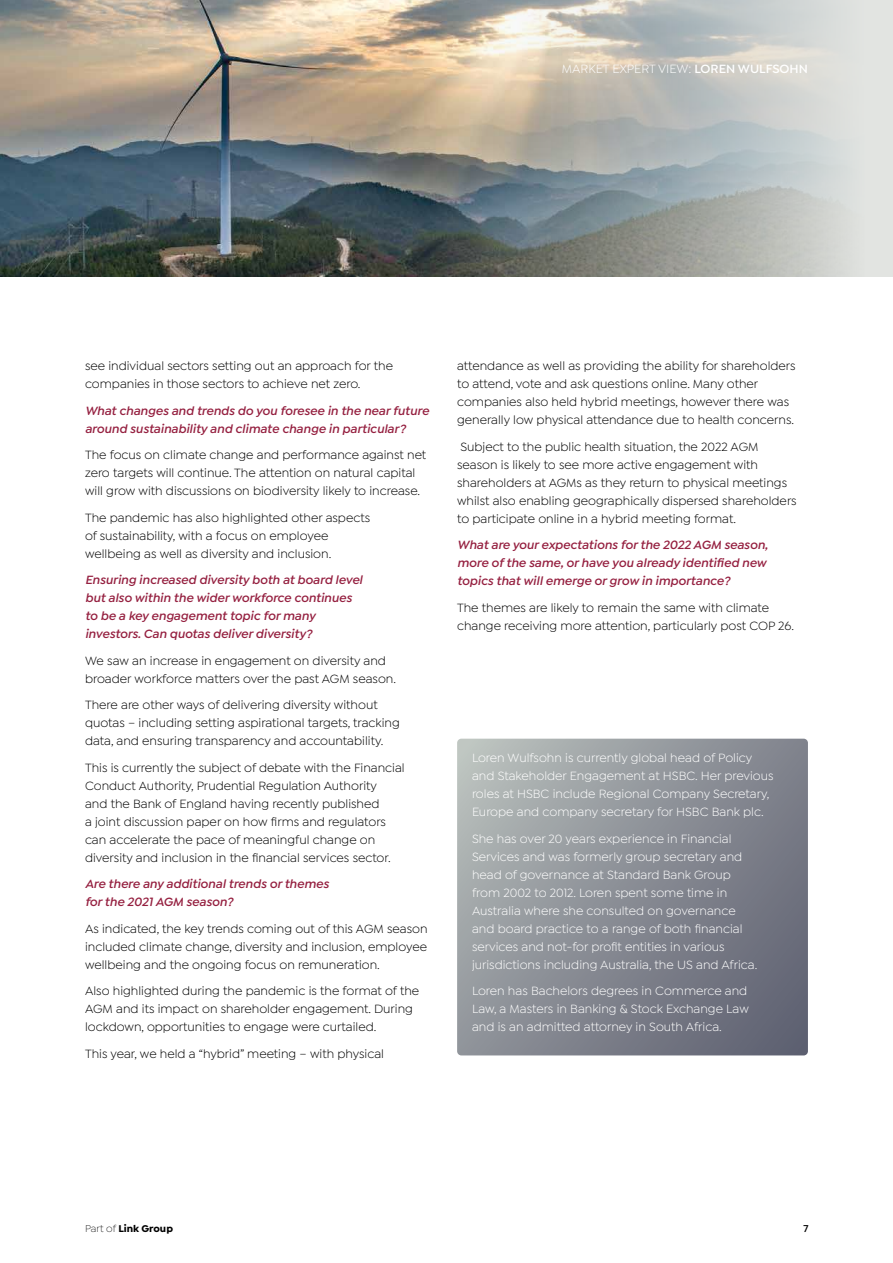
<style>
.page{position:relative;width:893px;height:1263px;background:#fff}
.page>*{position:absolute;margin:0;border:0;box-sizing:border-box;transform-origin:0 0}
.t1{font:12.75px/18px "Isidora Sans";color:#000}
.t2{font:12.75px/18px "Isidora Sans";color:#fff}
.t3{font:italic 600 12.75px/18px "Isidora Sans";color:#952040}
.t4{font:700 10.5px "Isidora Sans";color:#000}
.t5{font:600 10.5px "Isidora Sans";color:#000}
.s1{font-weight:600}
.s2{font-weight:300}
</style>
<div class="page">
<img style="left:0;top:0;width:893px;height:276px">
<svg style="left:457px;top:739px;width:351px;height:316px;background:#8c8f97"></svg>
<p class="t2" style="left:562px;top:59px;width:247px">MARKET EXPERT VIEW: <span class="s1">LOREN WULFSOHN</span></p>
<p class="t1" style="left:85px;top:357px;width:309px">see individual sectors setting out an approach for the companies in those sectors to achieve net zero.</p>
<p class="t3" style="left:85px;top:401px;width:345px">What changes and trends do you foresee in the near future around sustainability and climate change in particular?</p>
<p class="t1" style="left:85px;top:446px;width:343px">The focus on climate change and performance against net zero targets will continue. The attention on natural capital will grow with discussions on biodiversity likely to increase.</p>
<p class="t1" style="left:85px;top:508px;width:287px">The pandemic has also highlighted other aspects of sustainability, with a focus on employee wellbeing as well as diversity and inclusion.</p>
<p class="t3" style="left:85px;top:571px;width:279px">Ensuring increased diversity both at board level but also within the wider workforce continues to be a key engagement topic for many investors. Can quotas deliver diversity?</p>
<p class="t1" style="left:85px;top:651px;width:312px">We saw an increase in engagement on diversity and broader workforce matters over the past AGM season.</p>
<p class="t1" style="left:85px;top:696px;width:316px">There are other ways of delivering diversity without quotas – including setting aspirational targets, tracking data, and ensuring transparency and accountability.</p>
<p class="t1" style="left:85px;top:758px;width:321px">This is currently the subject of debate with the Financial Conduct Authority, Prudential Regulation Authority<br>and the Bank of England having recently published<br>a joint discussion paper on how firms and regulators can accelerate the pace of meaningful change on diversity and inclusion in the financial services sector.</p>
<p class="t3" style="left:85px;top:875px;width:245px">Are there any additional trends or themes for the 2021 AGM season?</p>
<p class="t1" style="left:85px;top:919px;width:344px;text-align:justify">As indicated, the key trends coming out of this AGM season included climate change, diversity and inclusion, employee wellbeing and the ongoing focus on remuneration.</p>
<p class="t1" style="left:85px;top:982px;width:336px">Also highlighted during the pandemic is the format of the<br>AGM and its impact on shareholder engagement. During lockdown, opportunities to engage were curtailed.</p>
<p class="t1" style="left:85px;top:1044px;width:301px">This year, we held a “hybrid” meeting – with physical</p>
<p class="t1" style="left:457px;top:357px;width:340px">attendance as well as providing the ability for shareholders to attend, vote and ask questions online. Many other companies also held hybrid meetings, however there was generally low physical attendance due to health concerns.</p>
<p class="t1" style="left:457px;top:437px;width:341px">Subject to the public health situation, the 2022 AGM season is likely to see more active engagement with shareholders at AGMs as they return to physical meetings whilst also enabling geographically dispersed shareholders to participate online in a hybrid meeting format.</p>
<p class="t3" style="left:457px;top:536px;width:312px">What are your expectations for the 2022 AGM season, more of the same, or have you already identified new topics that will emerge or grow in importance?</p>
<p class="t1" style="left:457px;top:598px;width:338px">The themes are likely to remain the same with climate change receiving more attention, particularly post COP 26.</p>
<p class="t2" style="left:472px;top:749px;width:303px">Loren Wulfsohn is currently global head of Policy and Stakeholder Engagement at HSBC. Her previous roles at HSBC include Regional Company Secretary, Europe and company secretary for HSBC Bank plc.</p>
<p class="t2" style="left:472px;top:829px;width:287px">She has over 20 years experience in Financial Services and was formerly group secretary and head of governance at Standard Bank Group from 2002 to 2012. Loren spent some time in Australia where she consulted on governance and board practice to a range of both financial services and not-for profit entities in various jurisdictions including Australia, the US and Africa.</p>
<p class="t2" style="left:472px;top:982px;width:278px">Loren has Bachelors degrees in Commerce and<br>Law, a Masters in Banking &amp; Stock Exchange Law and is an admitted attorney in South Africa.</p>
<p class="t4" style="left:85px;top:1222px;width:89px"><span class="s2">Part of</span> Link Group</p>
<p class="t5" style="left:803px;top:1222px;width:7px">7</p>
</div>
